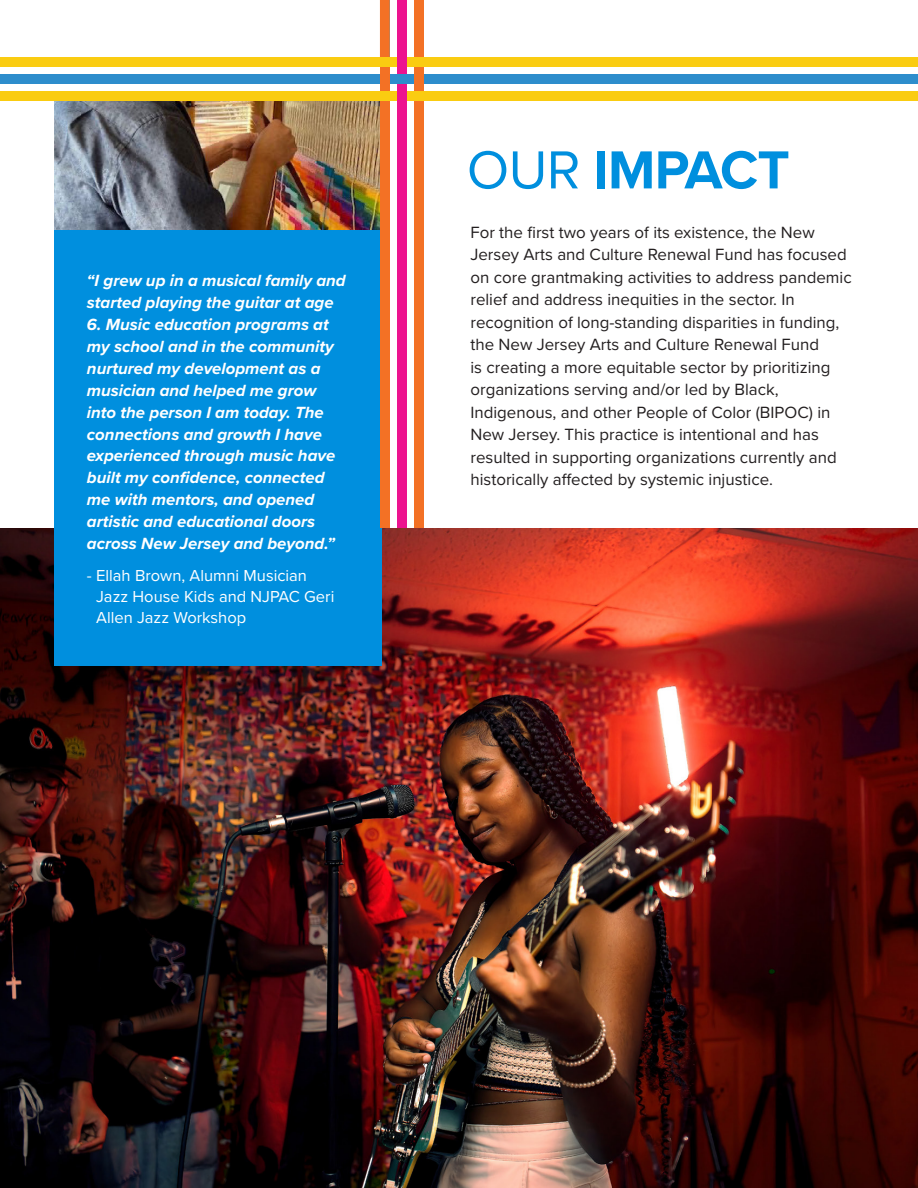
<style>
.page{position:relative;width:918px;height:1188px;background:#fff}
.page>*{position:absolute;margin:0;border:0;box-sizing:border-box;transform-origin:0 0}
.t1{font:700 55.5px "Proxima Nova";letter-spacing:-.01em;color:#008fde}
.t2{font:16.8px/22.5px "Proxima Nova";color:#231f20}
.t3{font:italic 700 16.8px/21.9px "Proxima Nova";color:#fff}
.t4{font:16.5px/21px "Proxima Nova";color:#fff}
.s1{font-weight:400}
</style>
<div class="page">
<img style="left:0;top:528px;width:918px;height:660px">
<div style="left:54px;top:102px;width:327px;height:564px;background:#008fde"></div>
<img style="left:54px;top:102px;width:326px;height:128px">
<div style="left:414px;top:84px;width:10px;height:342px;background:#f37125"></div>
<div style="left:414px;top:0;width:10px;height:74px;background:#f37125"></div>
<div style="left:390px;top:57px;width:528px;height:10px;background:#facc11"></div>
<div style="left:0;top:57px;width:380px;height:10px;background:#facc11"></div>
<div style="left:380px;top:0;width:10px;height:57px;background:#f37125"></div>
<div style="left:380px;top:67px;width:10px;height:7px;background:#f37125"></div>
<div style="left:380px;top:57px;width:10px;height:10px;background:#facc11"></div>
<div style="left:0;top:91px;width:380px;height:10px;background:#facc11"></div>
<div style="left:397px;top:101px;width:10px;height:325px;background:#ed138f"></div>
<div style="left:397px;top:0;width:10px;height:91px;background:#ed138f"></div>
<div style="left:390px;top:91px;width:7px;height:10px;background:#facc11"></div>
<div style="left:407px;top:91px;width:511px;height:10px;background:#facc11"></div>
<div style="left:397px;top:91px;width:10px;height:10px;background:#ed138f"></div>
<div style="left:380px;top:84px;width:10px;height:7px;background:#f37125"></div>
<div style="left:380px;top:101px;width:10px;height:325px;background:#f37125"></div>
<div style="left:380px;top:91px;width:10px;height:10px;background:#facc11"></div>
<div style="left:0;top:74px;width:380px;height:10px;background:#2d8dcc"></div>
<div style="left:390px;top:74px;width:24px;height:10px;background:#2d8dcc"></div>
<div style="left:424px;top:74px;width:494px;height:10px;background:#2d8dcc"></div>
<div style="left:414px;top:74px;width:10px;height:10px;background:#f37125"></div>
<div style="left:380px;top:74px;width:10px;height:10px;background:#f37125"></div>
<div style="left:414px;top:322px;width:10px;height:206px;background:#f37125"></div>
<div style="left:397px;top:322px;width:10px;height:206px;background:#ed138f"></div>
<div style="left:380px;top:322px;width:10px;height:206px;background:#f37125"></div>
<p class="t3" style="left:87px;top:269px;width:260px">“I grew up in a musical family and started playing the guitar at age</p>
<p class="t3" style="left:87px;top:313px;width:250px">6. Music education programs at my school and in the community nurtured my development as a musician and helped me grow into the person I am today. The connections and growth I have experienced through music have built my confidence, connected me with mentors, and opened artistic and educational doors across New Jersey and beyond.”</p>
<p class="t4" style="left:96px;top:564px;width:240px;text-indent:-9px">- Ellah Brown, Alumni Musician<br>Jazz House Kids and NJPAC Geri<br>Allen Jazz Workshop</p>
<p class="t1" style="left:467px;top:129px;width:324px"><span class="s1">OUR</span> IMPACT</p>
<p class="t2" style="left:470px;top:220px;width:383px">For the first two years of its existence, the New Jersey Arts and Culture Renewal Fund has focused on core grantmaking activities to address pandemic relief and address inequities in the sector. In recognition of long-standing disparities in funding, the New Jersey Arts and Culture Renewal Fund<br>is creating a more equitable sector by prioritizing organizations serving and/or led by Black, Indigenous, and other People of Color (BIPOC) in New Jersey. This practice is intentional and has resulted in supporting organizations currently and historically affected by systemic injustice.</p>
</div>
